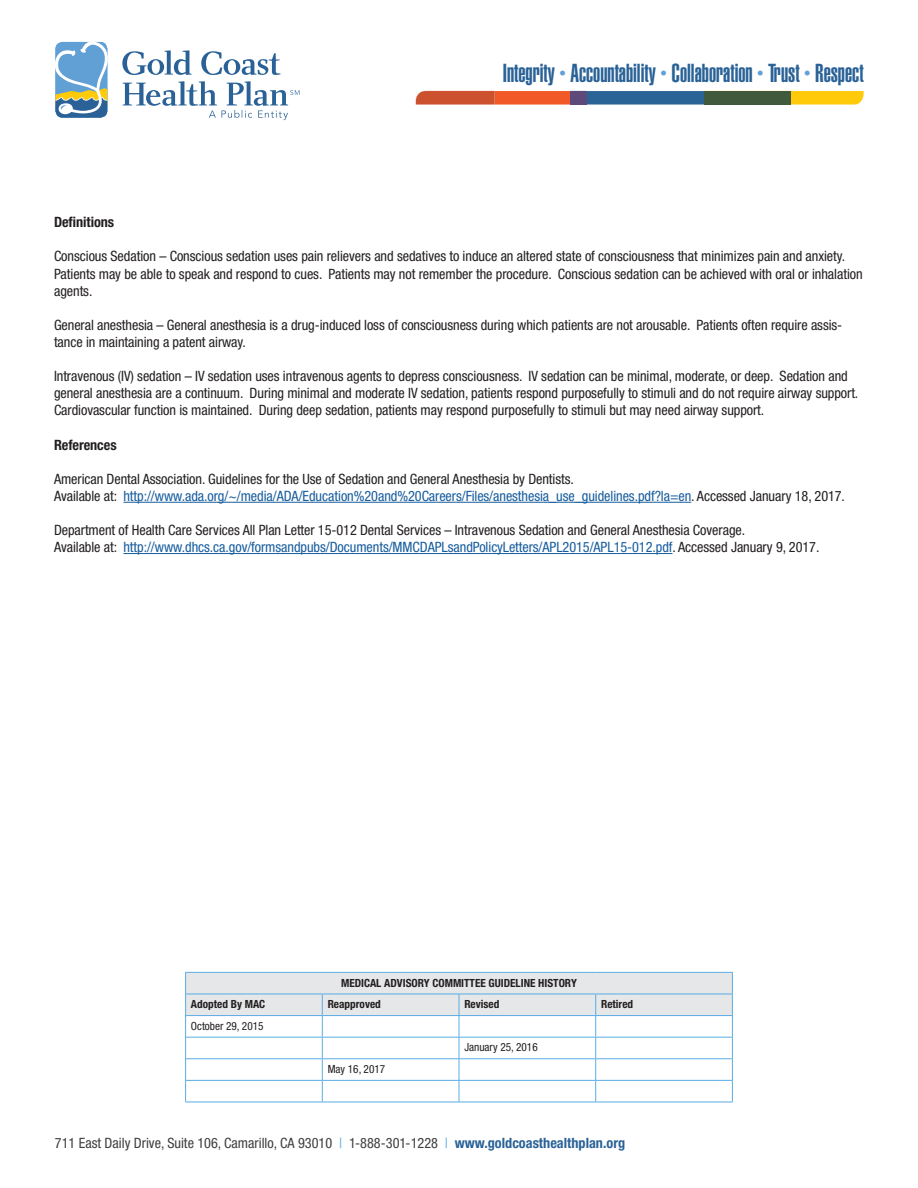
<style>
.page{position:relative;width:918px;height:1188px;background:#fff}
.page>*{position:absolute;margin:0;border:0;box-sizing:border-box;transform-origin:0 0}
.t1{font:25.65px "Helvetica LT Std Ultra Comp";color:#2a6297}
.t2{font:condensed 14.25px/17.1px "Helvetica Neue";letter-spacing:-.005em;color:#231f20}
.t3{font:condensed 14.25px "Helvetica Neue";letter-spacing:-.005em;color:#175d9e}
.t4{font:condensed 14.25px "Helvetica Neue";color:#3e3e3f}
.t5{font:700 condensed 14.25px "Helvetica Neue";letter-spacing:-.005em;color:#231f20}
.t6{font:700 condensed 11.25px "Helvetica Neue";color:#231f20}
.t7{font:condensed 11.25px "Helvetica Neue";color:#231f20}
.s1{color:#231f20}
.s2{color:#5aace5}
.s3{font-weight:700;color:#2a6297}
</style>
<div class="page">
<svg style="left:416px;top:91px;width:448px;height:14px;background:#93714e"></svg>
<svg style="left:122px;top:50px;width:159px;height:25px"></svg>
<svg style="left:55px;top:41px;width:53px;height:77px"></svg>
<svg style="left:123px;top:81px;width:176px;height:39px"></svg>
<hr style="left:123px;top:502px;width:568px;height:1px;background:#175d9e">
<hr style="left:123px;top:553px;width:549px;height:1px;background:#175d9e">
<svg style="left:185px;top:972px;width:548px;height:130px"></svg>
<hr style="left:185px;top:1102px;width:137px;height:1px;background:#5aace5">
<hr style="left:322px;top:1102px;width:137px;height:1px;background:#5aace5">
<hr style="left:459px;top:1102px;width:137px;height:1px;background:#5aace5">
<hr style="left:596px;top:1102px;width:137px;height:1px;background:#5aace5">
<h1 class="t1" style="left:503px;top:58px;width:362px">Integrity <sup>•</sup> Accountability <sup>•</sup> Collaboration <sup>•</sup> Trust <sup>•</sup> Respect</h1>
<p class="t5" style="left:54px;top:214px;width:62px">Definitions</p>
<p class="t2" style="left:54px;top:248px;width:810px">Conscious Sedation – Conscious sedation uses pain relievers and sedatives to induce an altered state of consciousness that minimizes pain and anxiety.<br>Patients may be able to speak and respond to cues. Patients may not remember the procedure. Conscious sedation can be achieved with oral or inhalation agents.</p>
<p class="t2" style="left:54px;top:316px;width:790px">General anesthesia – General anesthesia is a drug-induced loss of consciousness during which patients are not arousable. Patients often require assis&shy;tance in maintaining a patent airway.</p>
<p class="t2" style="left:54px;top:367px;width:806px">Intravenous (IV) sedation – IV sedation uses intravenous agents to depress consciousness. IV sedation can be minimal, moderate, or deep. Sedation and general anesthesia are a continuum. During minimal and moderate IV sedation, patients respond purposefully to stimuli and do not require airway support.<br>Cardiovascular function is maintained. During deep sedation, patients may respond purposefully to stimuli but may need airway support.</p>
<p class="t5" style="left:54px;top:436px;width:64px">References</p>
<p class="t2" style="left:54px;top:470px;width:521px">American Dental Association. Guidelines for the Use of Sedation and General Anesthesia by Dentists.</p>
<p class="t3" style="left:54px;top:488px;width:793px"><span class="s1">Available at:</span> http://www.ada.org/~/media/ADA/Education%20and%20Careers/Files/anesthesia_use_guidelines.pdf?la=en<span class="s1">. Accessed January 18, 2017.</span></p>
<p class="t2" style="left:54px;top:521px;width:693px">Department of Health Care Services All Plan Letter 15-012 Dental Services – Intravenous Sedation and General Anesthesia Coverage.</p>
<p class="t3" style="left:54px;top:539px;width:767px"><span class="s1">Available at:</span> http://www.dhcs.ca.gov/formsandpubs/Documents/MMCDAPLsandPolicyLetters/APL2015/APL15-012.pdf<span class="s1">. Accessed January 9, 2017.</span></p>
<p class="t6" style="left:341px;top:976px;width:237px">MEDICAL ADVISORY COMMITTEE GUIDELINE HISTORY</p>
<p class="t6" style="left:191px;top:997px;width:76px">Adopted By MAC</p>
<p class="t6" style="left:328px;top:997px;width:55px">Reapproved</p>
<p class="t6" style="left:464px;top:997px;width:36px">Revised</p>
<p class="t6" style="left:601px;top:997px;width:34px">Retired</p>
<p class="t7" style="left:191px;top:1019px;width:74px">October 29, 2015</p>
<p class="t7" style="left:464px;top:1041px;width:75px">January 25, 2016</p>
<p class="t7" style="left:328px;top:1063px;width:59px">May 16, 2017</p>
<p class="t4" style="left:55px;top:1135px;width:572px">711 East Daily Drive, Suite 106, Camarillo, CA 93010 <span class="s2">|</span> 1-888-301-1228 <span class="s2">|</span> <span class="s3">www.goldcoasthealthplan.org</span></p>
</div>
